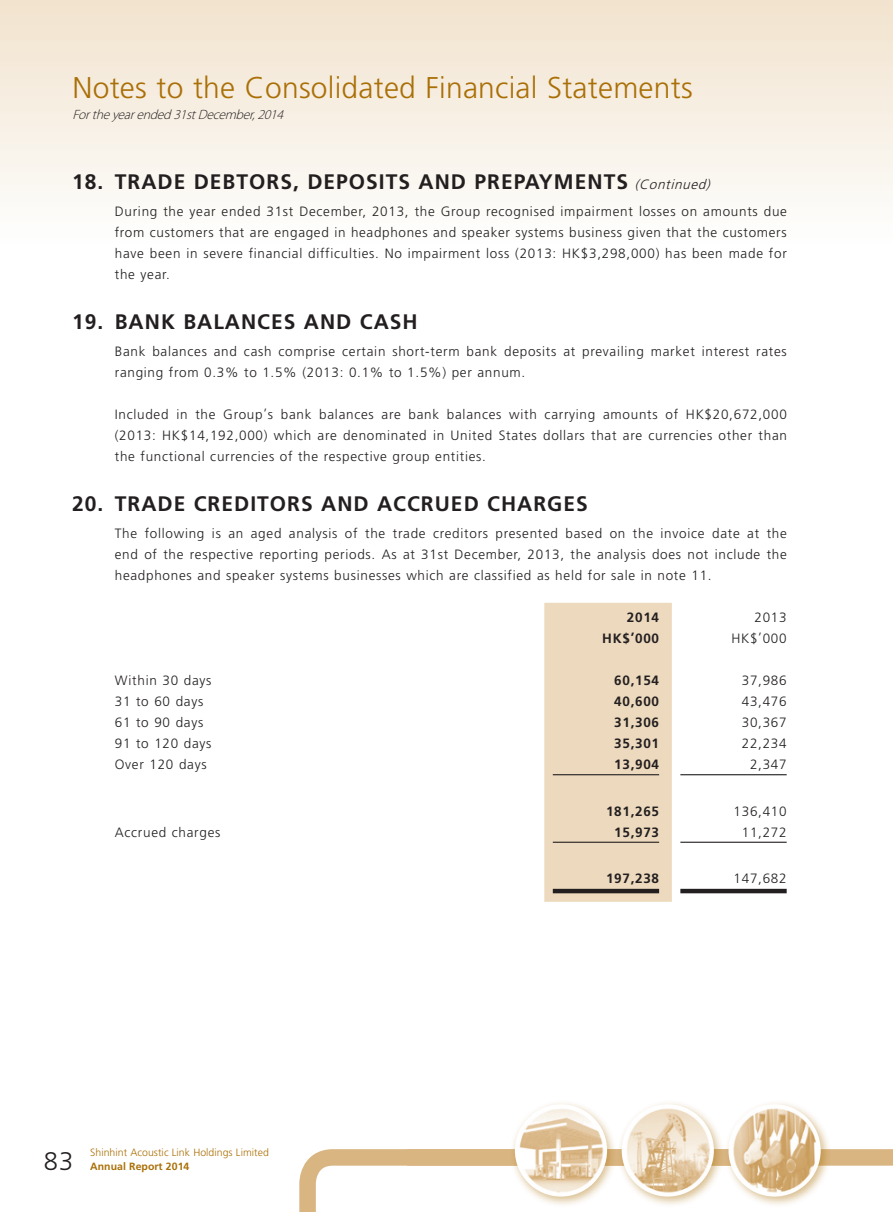
<style>
.page{position:relative;width:893px;height:1212px;background:#fff}
.page>*{position:absolute;margin:0;border:0;box-sizing:border-box;transform-origin:0 0}
.t1{font:300 30px "Frutiger LT Std";letter-spacing:.01em;color:#aa7007}
.t2{font:300 25.5px "Frutiger LT Std";color:#231f20}
.Heading_1{font:700 21px "Frutiger LT Std";letter-spacing:.05em;color:#231f20}
.Body_Text{font:300 13.5px/21px "Frutiger LT Std";letter-spacing:.055em;color:#231f20}
.Body_Text-2{font:700 13.5px "Frutiger LT Std";color:#231f20}
.t3{font:italic 300 13.5px "Myriad Pro";color:#231f20}
.Heading_1-2{font:italic 300 13.5px "Frutiger LT Std";color:#231f20}
.t4{font:300 10.5px "Frutiger LT Std";letter-spacing:.005em;color:#aa7007}
.t5{font:700 10.5px "Frutiger LT Std";letter-spacing:.005em;color:#aa7007}
</style>
<div class="page">
<div style="left:0;top:0;width:893px;height:249px;background:linear-gradient(to bottom,#f1e3cd,#feffff)"></div>
<svg style="left:299px;top:1149px;width:211px;height:63px"></svg>
<div style="left:407px;top:1149px;width:486px;height:16px;background:#d9b582"></div>
<div style="left:510px;top:1099px;width:321px;height:108px;background:#aa7007;opacity:.45"></div>
<img style="left:515px;top:1104px;width:306px;height:92px">
<div style="left:544px;top:603px;width:128px;height:299px;background:#eddabe"></div>
<hr style="left:553px;top:774px;width:106px;height:1px;background:#231f20">
<hr style="left:680px;top:774px;width:107px;height:1px;background:#231f20">
<hr style="left:553px;top:842px;width:106px;height:1px;background:#231f20">
<hr style="left:680px;top:842px;width:107px;height:1px;background:#231f20">
<hr style="left:553px;top:889px;width:106px;height:4px;background:#231f20">
<hr style="left:680px;top:889px;width:107px;height:4px;background:#231f20">
<h1 class="t1" style="left:73px;top:71px;width:622px">Notes to the Consolidated Financial Statements</h1>
<p class="t3" style="left:252px;top:107px;width:37px">, 2014</p>
<p class="t3" style="left:73px;top:107px;width:120px">For the year ended 31</p>
<p class="t3" style="left:186px;top:107px;width:73px">st December</p>
<p class="Heading_1" style="left:72px;top:169px;width:33px">18.</p>
<p class="Heading_1" style="left:72px;top:309px;width:33px">19.</p>
<p class="Heading_1" style="left:72px;top:491px;width:33px">20.</p>
<p class="Heading_1" style="left:115px;top:169px;width:515px">TRADE DEBTORS, DEPOSITS AND PREPAYMENTS</p>
<p class="Heading_1-2" style="left:635px;top:177px;width:9px">(</p>
<p class="Heading_1-2" style="left:706px;top:177px;width:9px">(</p>
<p class="Heading_1-2" style="left:639px;top:177px;width:72px">Continued</p>
<p class="Body_Text" style="left:115px;top:201px;width:674px;text-align:justify">During the year ended 31st December, 2013, the Group recognised impairment losses on amounts due from customers that are engaged in headphones and speaker systems business given that the customers have been in severe financial difficulties. No impairment loss (2013: HK$3,298,000) has been made for the year.</p>
<p class="Heading_1" style="left:115px;top:309px;width:304px">BANK BALANCES AND CASH</p>
<p class="Body_Text" style="left:115px;top:341px;width:412px">Bank<br>ranging from 0.3% to 1.5% (2013: 0.1% to 1.5%) per annum.</p>
<p class="Body_Text" style="left:152px;top:341px;width:56px">balances</p>
<p class="Body_Text" style="left:214px;top:341px;width:25px">and</p>
<p class="Body_Text" style="left:244px;top:341px;width:29px">cash</p>
<p class="Body_Text" style="left:392px;top:341px;width:69px">short-term</p>
<p class="Body_Text" style="left:467px;top:341px;width:32px">bank</p>
<p class="Body_Text" style="left:504px;top:341px;width:54px">deposits</p>
<p class="Body_Text" style="left:279px;top:341px;width:58px">comprise</p>
<p class="Body_Text" style="left:342px;top:341px;width:45px">certain</p>
<p class="Body_Text" style="left:563px;top:341px;width:13px">at</p>
<p class="Body_Text" style="left:582px;top:341px;width:63px">prevailing</p>
<p class="Body_Text" style="left:651px;top:341px;width:46px">market</p>
<p class="Body_Text" style="left:702px;top:341px;width:49px">interest</p>
<p class="Body_Text" style="left:756px;top:341px;width:32px">rates</p>
<p class="Body_Text" style="left:115px;top:404px;width:55px">Included</p>
<p class="Body_Text" style="left:176px;top:404px;width:13px">in</p>
<p class="Body_Text" style="left:195px;top:404px;width:22px">the</p>
<p class="Body_Text" style="left:223px;top:404px;width:51px">Group s’</p>
<p class="Body_Text" style="left:281px;top:404px;width:32px">bank</p>
<p class="Body_Text" style="left:319px;top:404px;width:56px">balances</p>
<p class="Body_Text" style="left:382px;top:404px;width:21px">are</p>
<p class="Body_Text" style="left:408px;top:404px;width:32px">bank</p>
<p class="Body_Text" style="left:447px;top:404px;width:56px">balances</p>
<p class="Body_Text" style="left:509px;top:404px;width:29px">with</p>
<p class="Body_Text" style="left:545px;top:404px;width:52px">carrying</p>
<p class="Body_Text" style="left:603px;top:404px;width:56px">amounts</p>
<p class="Body_Text" style="left:665px;top:404px;width:14px">of</p>
<p class="Body_Text" style="left:686px;top:404px;width:102px">HK$20,672,000</p>
<p class="Body_Text" style="left:162px;top:425px;width:107px">HK$14,192,000)</p>
<p class="Body_Text" style="left:115px;top:425px;width:373px">(2013:<br>the functional currencies of the respective group entities.</p>
<p class="Heading_1" style="left:115px;top:491px;width:474px">TRADE CREDITORS AND ACCRUED CHARGES</p>
<p class="Body_Text" style="left:274px;top:425px;width:39px">which</p>
<p class="Body_Text" style="left:343px;top:425px;width:85px">denominated</p>
<p class="Body_Text" style="left:451px;top:425px;width:43px">United</p>
<p class="Body_Text" style="left:543px;top:425px;width:43px">dollars</p>
<p class="Body_Text" style="left:591px;top:425px;width:27px">that</p>
<p class="Body_Text" style="left:719px;top:425px;width:35px">other</p>
<p class="Body_Text" style="left:759px;top:425px;width:30px">than</p>
<p class="Body_Text" style="left:433px;top:425px;width:13px">in</p>
<p class="Body_Text" style="left:648px;top:425px;width:65px">currencies</p>
<p class="Body_Text" style="left:499px;top:425px;width:40px">States</p>
<p class="Body_Text" style="left:318px;top:425px;width:21px">are</p>
<p class="Body_Text" style="left:623px;top:425px;width:21px">are</p>
<p class="Body_Text" style="left:115px;top:523px;width:24px">The</p>
<p class="Body_Text" style="left:145px;top:523px;width:61px">following</p>
<p class="Body_Text" style="left:212px;top:523px;width:10px">is</p>
<p class="Body_Text" style="left:228px;top:523px;width:16px">an</p>
<p class="Body_Text" style="left:251px;top:523px;width:32px">aged</p>
<p class="Body_Text" style="left:289px;top:523px;width:50px">analysis</p>
<p class="Body_Text" style="left:345px;top:523px;width:14px">of</p>
<p class="Body_Text" style="left:365px;top:523px;width:22px">the</p>
<p class="Body_Text" style="left:393px;top:523px;width:34px">trade</p>
<p class="Body_Text" style="left:433px;top:523px;width:56px">creditors</p>
<p class="Body_Text" style="left:496px;top:523px;width:64px">presented</p>
<p class="Body_Text" style="left:566px;top:523px;width:38px">based</p>
<p class="Body_Text" style="left:610px;top:523px;width:17px">on</p>
<p class="Body_Text" style="left:633px;top:523px;width:22px">the</p>
<p class="Body_Text" style="left:661px;top:523px;width:46px">invoice</p>
<p class="Body_Text" style="left:712px;top:523px;width:29px">date</p>
<p class="Body_Text" style="left:747px;top:523px;width:13px">at</p>
<p class="Body_Text" style="left:767px;top:523px;width:22px">the</p>
<p class="Body_Text" style="left:144px;top:544px;width:14px">of</p>
<p class="Body_Text" style="left:115px;top:544px;width:598px">end<br>headphones and speaker systems businesses which are classified as held for sale in note 11.</p>
<p class="Body_Text" style="left:163px;top:544px;width:22px">the</p>
<p class="Body_Text" style="left:325px;top:544px;width:52px">periods.</p>
<p class="Body_Text" style="left:455px;top:544px;width:68px">December,</p>
<p class="Body_Text" style="left:571px;top:544px;width:22px">the</p>
<p class="Body_Text" style="left:597px;top:544px;width:50px">analysis</p>
<p class="Body_Text" style="left:652px;top:544px;width:31px">does</p>
<p class="Body_Text" style="left:715px;top:544px;width:47px">include</p>
<p class="Body_Text" style="left:767px;top:544px;width:22px">the</p>
<p class="Body_Text" style="left:190px;top:544px;width:65px">respective</p>
<p class="Body_Text" style="left:259px;top:544px;width:60px">reporting</p>
<p class="Body_Text" style="left:421px;top:544px;width:28px">31st</p>
<p class="Body_Text" style="left:528px;top:544px;width:38px">2013,</p>
<p class="Body_Text" style="left:382px;top:544px;width:16px">As</p>
<p class="Body_Text" style="left:403px;top:544px;width:13px">at</p>
<p class="Body_Text" style="left:687px;top:544px;width:22px">not</p>
<p class="Body_Text-2" style="left:627px;top:609px;width:34px">2014</p>
<p class="Body_Text" style="left:754px;top:607px;width:34px">2013</p>
<p class="Body_Text-2" style="left:602px;top:630px;width:58px">HK$ 000</p>
<p class="Body_Text-2" style="left:631px;top:630px;width:5px">’</p>
<p class="Body_Text" style="left:731px;top:628px;width:57px">HK$ 000</p>
<p class="Body_Text" style="left:758px;top:627px;width:5px">‘</p>
<p class="Body_Text" style="left:115px;top:670px;width:98px">Within 30 days</p>
<p class="Body_Text-2" style="left:614px;top:672px;width:46px">60,154</p>
<p class="Body_Text" style="left:742px;top:670px;width:46px">37,986</p>
<p class="Body_Text" style="left:115px;top:691px;width:90px">31 to 60 days</p>
<p class="Body_Text-2" style="left:614px;top:693px;width:46px">40,600</p>
<p class="Body_Text" style="left:742px;top:691px;width:46px">43,476</p>
<p class="Body_Text" style="left:115px;top:712px;width:90px">61 to 90 days</p>
<p class="Body_Text-2" style="left:614px;top:714px;width:46px">31,306</p>
<p class="Body_Text" style="left:742px;top:712px;width:46px">30,367</p>
<p class="Body_Text" style="left:115px;top:733px;width:98px">91 to 120 days</p>
<p class="Body_Text-2" style="left:614px;top:735px;width:46px">35,301</p>
<p class="Body_Text" style="left:742px;top:733px;width:46px">22,234</p>
<p class="Body_Text" style="left:115px;top:754px;width:93px">Over 120 days</p>
<p class="Body_Text-2" style="left:614px;top:756px;width:46px">13,904</p>
<p class="Body_Text" style="left:750px;top:754px;width:38px">2,347</p>
<p class="Body_Text" style="left:115px;top:822px;width:107px">Accrued charges</p>
<p class="Body_Text-2" style="left:606px;top:803px;width:55px">181,265</p>
<p class="Body_Text-2" style="left:614px;top:824px;width:46px">15,973</p>
<p class="Body_Text" style="left:734px;top:801px;width:55px">136,410</p>
<p class="Body_Text" style="left:742px;top:822px;width:46px">11,272</p>
<p class="Body_Text-2" style="left:606px;top:870px;width:55px">197,238</p>
<p class="Body_Text" style="left:734px;top:868px;width:55px">147,682</p>
<p class="t4" style="left:90px;top:1146px;width:180px">Shinhint Acoustic Link Holdings Limited</p>
<h2 class="t2" style="left:44px;top:1146px;width:31px">83</h2>
<p class="t5" style="left:90px;top:1160px;width:101px">Annual Report 2014</p>
</div>
